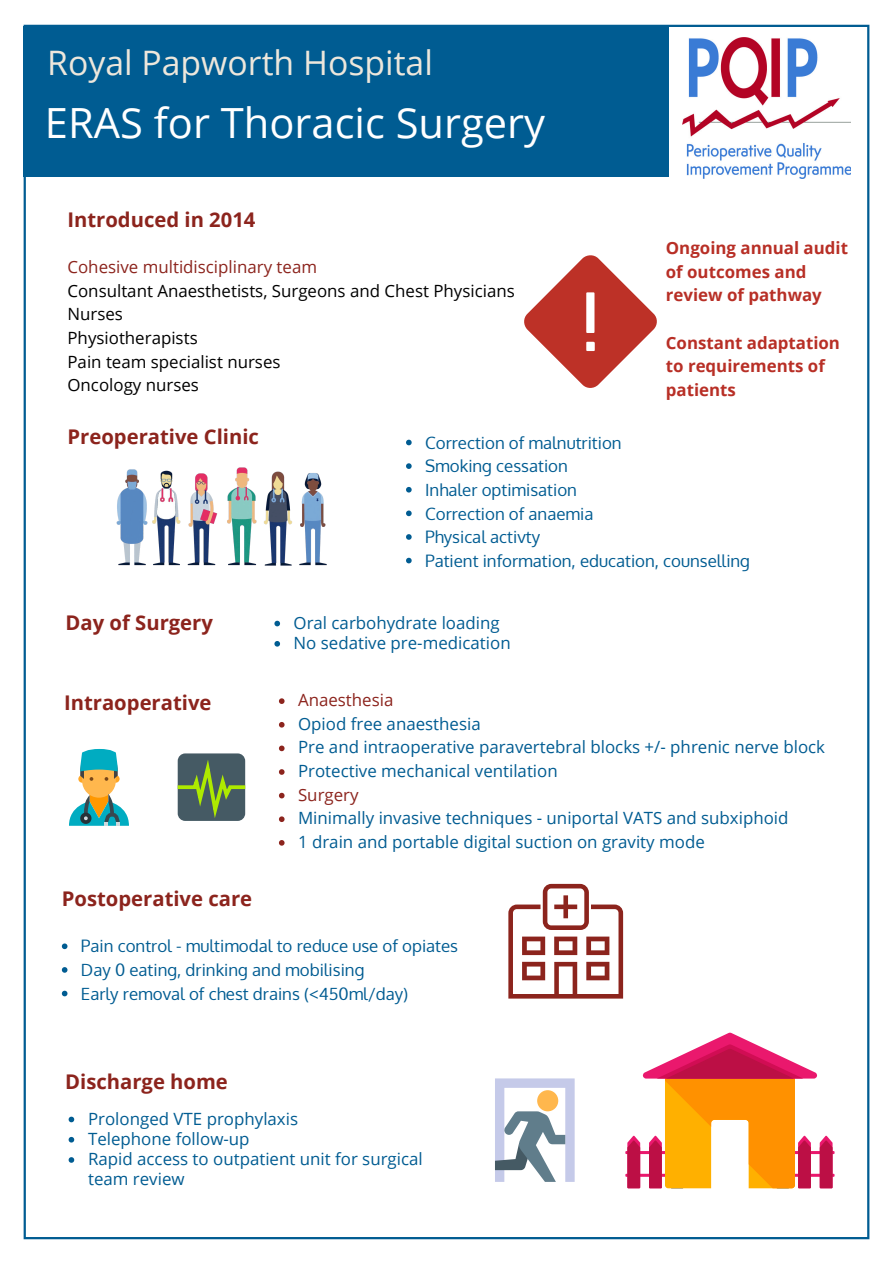
<style>
.page{position:relative;width:893px;height:1262px;background:#fff}
.page>*{position:absolute;margin:0;border:0;box-sizing:border-box;transform-origin:0 0}
.t1{font:41.55px "Open Sans";color:#fff}
.t2{font:33.75px "Open Sans";color:#ede7dc}
.t3{font:700 20.25px "Open Sans";color:#8c241d}
.t4{font:16.8px/20.2px "Open Sans";color:#005c92}
.t5{font:16.8px/23.5px "Oxygen";color:#005c92}
.t6{font:16.8px/23.5px "Open Sans";color:#000}
.t7{font:700 16.8px/23.5px "Open Sans";color:#b82f26}
.t8{font:16.8px "Open Sans";color:#8c241d}
</style>
<div class="page">
<img style="left:116px;top:467px;width:211px;height:99px">
<div style="left:24px;top:26px;width:645px;height:150px;background:#005c92"></div>
<svg style="left:406px;top:440px;width:5px;height:5px"></svg>
<svg style="left:406px;top:463px;width:5px;height:6px"></svg>
<svg style="left:406px;top:487px;width:5px;height:5px"></svg>
<svg style="left:406px;top:510px;width:5px;height:6px"></svg>
<svg style="left:406px;top:534px;width:5px;height:6px"></svg>
<svg style="left:406px;top:558px;width:5px;height:5px"></svg>
<svg style="left:279px;top:698px;width:5px;height:6px"></svg>
<svg style="left:279px;top:722px;width:5px;height:5px"></svg>
<svg style="left:279px;top:745px;width:5px;height:6px"></svg>
<svg style="left:279px;top:769px;width:5px;height:5px"></svg>
<svg style="left:279px;top:792px;width:5px;height:6px"></svg>
<svg style="left:279px;top:816px;width:5px;height:6px"></svg>
<svg style="left:279px;top:840px;width:5px;height:5px"></svg>
<svg style="left:69px;top:749px;width:60px;height:76px"></svg>
<svg style="left:177px;top:753px;width:69px;height:68px;background:#5b755b"></svg>
<img style="left:682px;top:37px;width:168px;height:142px">
<svg style="left:274px;top:620px;width:6px;height:6px"></svg>
<svg style="left:274px;top:641px;width:6px;height:5px"></svg>
<svg style="left:524px;top:255px;width:132px;height:133px"></svg>
<svg style="left:62px;top:943px;width:5px;height:6px"></svg>
<svg style="left:62px;top:967px;width:5px;height:5px"></svg>
<svg style="left:62px;top:990px;width:5px;height:6px"></svg>
<svg style="left:508px;top:884px;width:115px;height:114px"></svg>
<svg style="left:69px;top:1116px;width:5px;height:6px"></svg>
<svg style="left:69px;top:1136px;width:5px;height:6px"></svg>
<svg style="left:69px;top:1157px;width:5px;height:5px"></svg>
<svg style="left:495px;top:1078px;width:79px;height:103px"></svg>
<svg style="left:625px;top:1032px;width:209px;height:156px"></svg>
<h2 class="t2" style="left:47px;top:40px;width:387px">Royal Papworth Hospital</h2>
<h1 class="t1" style="left:45px;top:95px;width:501px">ERAS for Thoracic Surgery</h1>
<p class="t3" style="left:67px;top:205px;width:189px">Introduced in 2014</p>
<p class="t7" style="left:665px;top:236px;width:184px">Ongoing annual audit of outcomes and review of pathway</p>
<p class="t7" style="left:665px;top:330px;width:176px">Constant adaptation to requirements of patients</p>
<p class="t8" style="left:67px;top:256px;width:251px">Cohesive multidisciplinary team</p>
<p class="t6" style="left:67px;top:278px;width:449px">Consultant Anaesthetists, Surgeons and Chest Physicians<br>Nurses<br>Physiotherapists<br>Pain team specialist nurses<br>Oncology nurses</p>
<p class="t3" style="left:67px;top:422px;width:193px">Preoperative Clinic</p>
<p class="t5" style="left:425px;top:431px;width:326px">Correction of malnutrition<br>Smoking cessation<br>Inhaler optimisation<br>Correction of anaemia<br>Physical activty<br>Patient information, education, counselling</p>
<p class="t3" style="left:66px;top:608px;width:149px">Day of Surgery</p>
<p class="t4" style="left:293px;top:612px;width:218px">Oral carbohydrate loading<br>No sedative pre-medication</p>
<p class="t3" style="left:64px;top:688px;width:149px">Intraoperative</p>
<p class="t3" style="left:62px;top:884px;width:192px">Postoperative care</p>
<p class="t8" style="left:298px;top:688px;width:97px">Anaesthesia</p>
<p class="t4" style="left:298px;top:711px;width:528px;line-height:23.5px">Opiod free anaesthesia<br>Pre and intraoperative paravertebral blocks +/- phrenic nerve block<br>Protective mechanical ventilation</p>
<p class="t8" style="left:298px;top:783px;width:62px">Surgery</p>
<p class="t4" style="left:298px;top:806px;width:492px;line-height:23.5px">Minimally invasive techniques - uniportal VATS and subxiphoid<br>1 drain and portable digital suction on gravity mode</p>
<p class="t5" style="left:81px;top:934px;width:378px">Pain control - multimodal to reduce use of opiates<br>Day 0 eating, drinking and mobilising<br>Early removal of chest drains (&lt;450ml/day)</p>
<p class="t3" style="left:65px;top:1066px;width:164px">Discharge home</p>
<p class="t4" style="left:88px;top:1107px;width:336px">Prolonged VTE prophylaxis<br>Telephone follow-up<br>Rapid access to outpatient unit for surgical team review</p>
</div>
